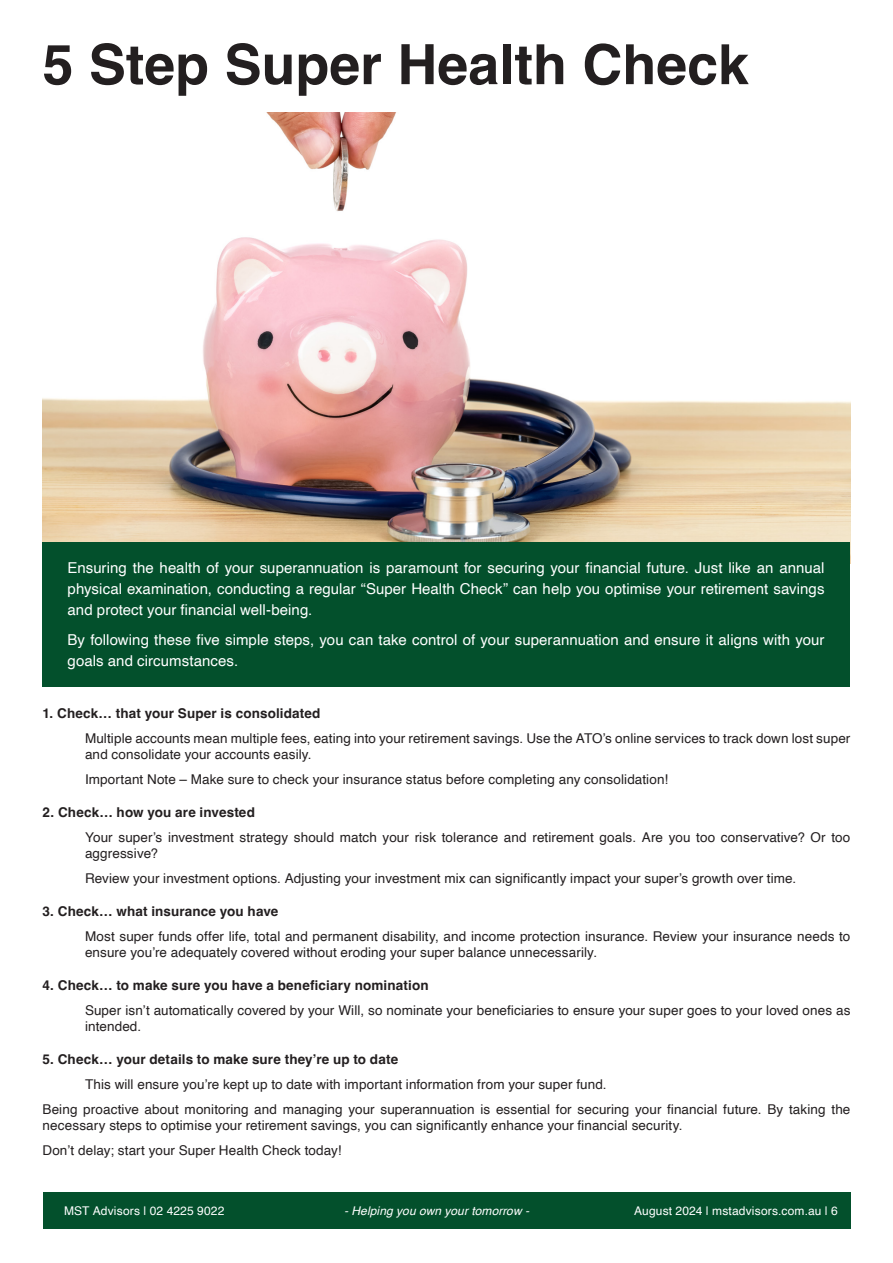
<style>
.page{position:relative;width:893px;height:1263px;background:#fff}
.page>*{position:absolute;margin:0;border:0;box-sizing:border-box;transform-origin:0 0}
._42_Header_gray_Bitter{font:700 55.5px "Helvetica";color:#231f20}
._8_Content_gray_Source_Sans_Pro{font:15px/21px "Helvetica";letter-spacing:.005em;color:#fff;text-align:justify}
._8_Content_gray_Source_Sans_Pro-2{font:13.5px/16.2px "Helvetica";letter-spacing:.005em;color:#231f20}
._8_Content_gray_Source_Sans_Pro-3{font:700 13.5px "Helvetica";letter-spacing:.01em;color:#231f20}
._9_Content_gray_Source_Sans_Pro{font:12px "Helvetica";letter-spacing:.01em;color:#fff}
._9_Content_gray_Source_Sans_Pro-2{font:italic 12px "Helvetica";letter-spacing:.01em;color:#fff}
</style>
<div class="page">
<img style="left:43px;top:113px;width:807px;height:429px">
<div style="left:43px;top:542px;width:807px;height:144px;background:#03502c"></div>
<div style="left:43px;top:1193px;width:808px;height:36px;background:#03502c"></div>
<p class="_42_Header_gray_Bitter" style="left:43px;top:31px;width:708px">5 Step Super Health Check</p>
<p class="_8_Content_gray_Source_Sans_Pro" style="left:68px;top:558px;width:758px">Ensuring the health of your superannuation is paramount for securing your financial future. Just like an annual physical examination, conducting a regular “Super Health Check” can help you optimise your retirement savings and protect your financial well-being.</p>
<p class="_8_Content_gray_Source_Sans_Pro" style="left:68px;top:629px;width:758px">By following these five simple steps, you can take control of your superannuation and ensure it aligns with your goals and circumstances.</p>
<p class="_8_Content_gray_Source_Sans_Pro-3" style="left:43px;top:705px;width:279px">1. Check… that your Super is consolidated</p>
<p class="_8_Content_gray_Source_Sans_Pro-2" style="left:85px;top:730px;width:767px">Multiple accounts mean multiple fees, eating into your retirement savings. Use the ATO’s online services to track down lost super and consolidate your accounts easily.</p>
<p class="_8_Content_gray_Source_Sans_Pro-2" style="left:85px;top:771px;width:585px">Important Note – Make sure to check your insurance status before completing any consolidation!</p>
<p class="_8_Content_gray_Source_Sans_Pro-3" style="left:43px;top:804px;width:214px">2. Check… how you are invested</p>
<p class="_8_Content_gray_Source_Sans_Pro-2" style="left:85px;top:829px;width:767px">Your super’s investment strategy should match your risk tolerance and retirement goals. Are you too conservative? Or too aggressive?</p>
<p class="_8_Content_gray_Source_Sans_Pro-2" style="left:85px;top:870px;width:713px">Review your investment options. Adjusting your investment mix can significantly impact your super’s growth over time.</p>
<p class="_8_Content_gray_Source_Sans_Pro-3" style="left:43px;top:903px;width:237px">3. Check… what insurance you have</p>
<p class="_8_Content_gray_Source_Sans_Pro-2" style="left:85px;top:928px;width:767px">Most super funds offer life, total and permanent disability, and income protection insurance. Review your insurance needs to ensure you’re adequately covered without eroding your super balance unnecessarily.</p>
<p class="_8_Content_gray_Source_Sans_Pro-3" style="left:43px;top:977px;width:388px">4. Check… to make sure you have a beneficiary nomination</p>
<p class="_8_Content_gray_Source_Sans_Pro-2" style="left:85px;top:1002px;width:767px">Super isn’t automatically covered by your Will, so nominate your beneficiaries to ensure your super goes to your loved ones as intended.</p>
<p class="_8_Content_gray_Source_Sans_Pro-3" style="left:43px;top:1051px;width:357px">5. Check… your details to make sure they’re up to date</p>
<p class="_8_Content_gray_Source_Sans_Pro-2" style="left:85px;top:1076px;width:523px">This will ensure you’re kept up to date with important information from your super fund.</p>
<p class="_8_Content_gray_Source_Sans_Pro-2" style="left:43px;top:1101px;width:809px">Being proactive about monitoring and managing your superannuation is essential for securing your financial future. By taking the necessary steps to optimise your retirement savings, you can significantly enhance your financial security.</p>
<p class="_8_Content_gray_Source_Sans_Pro-2" style="left:43px;top:1142px;width:300px">Don’t delay; start your Super Health Check today!</p>
<p class="_9_Content_gray_Source_Sans_Pro" style="left:64px;top:1202px;width:162px">MST Advisors | 02 4225 9022</p>
<p class="_9_Content_gray_Source_Sans_Pro-2" style="left:344px;top:1202px;width:186px">- Helping you own your tomorrow -</p>
<p class="_9_Content_gray_Source_Sans_Pro" style="left:634px;top:1202px;width:205px">August 2024 | mstadvisors.com.au | 6</p>
</div>
